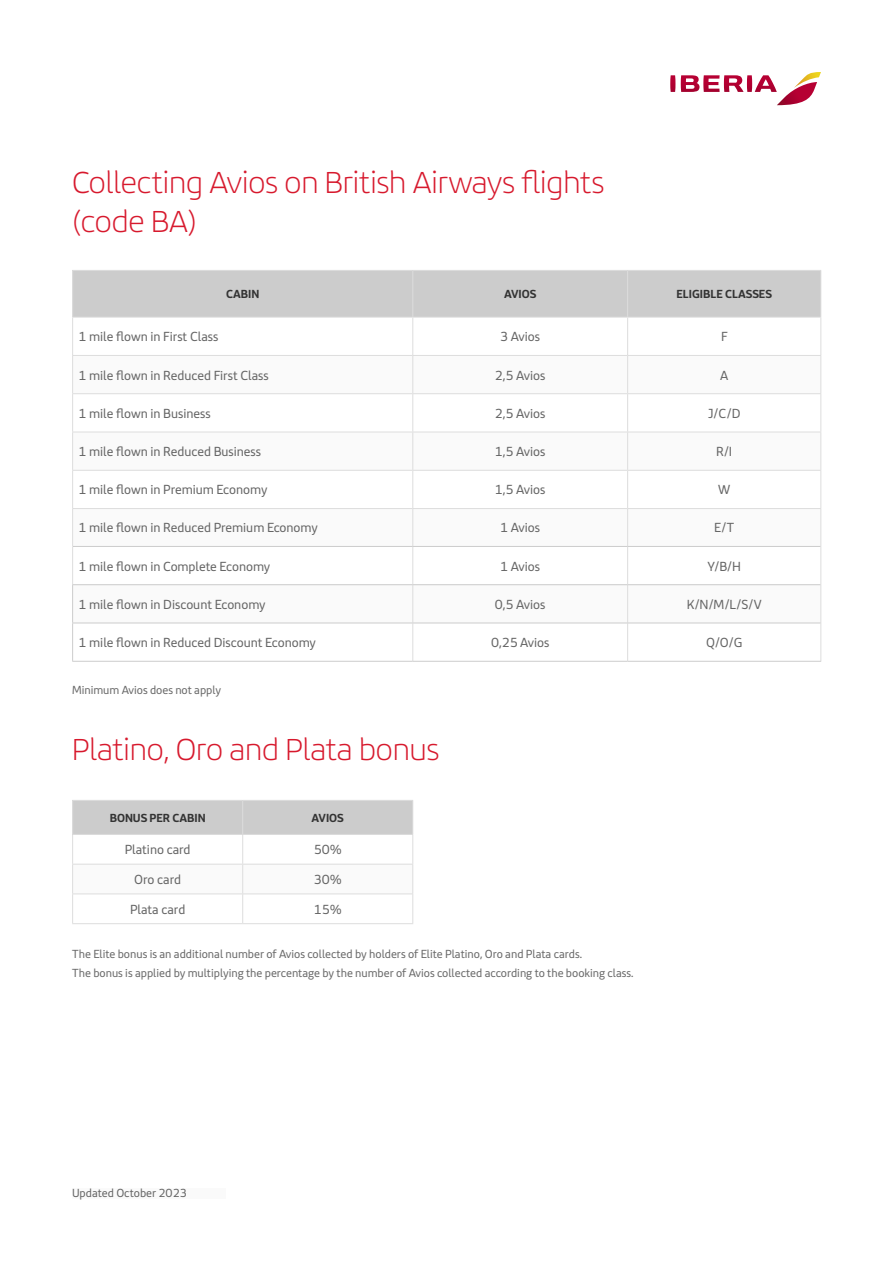
<style>
.page{position:relative;width:893px;height:1263px;background:#fff}
.page>*{position:absolute;margin:0;border:0;box-sizing:border-box;transform-origin:0 0}
.t1{font:33px/39.6px "Iberia Headline";color:#d7192d}
.t2{font:13.5px "Iberia Text";color:#666}
.t3{font:12px/18.6px "Iberia Text";color:#6a6a6a}
.t4{font:700 12px "Iberia Text";color:#333}
.t5{font:12px "Iberia Text";color:#666}
</style>
<div class="page">
<div style="left:72px;top:1188px;width:154px;height:10px;background:#fafafa"></div>
<svg style="left:670px;top:72px;width:151px;height:33px"></svg>
<div style="left:73px;top:270px;width:340px;height:47px;background:#ccc"></div>
<div style="left:413px;top:270px;width:215px;height:47px;background:#ccc"></div>
<div style="left:628px;top:270px;width:193px;height:47px;background:#ccc"></div>
<div style="left:73px;top:355px;width:340px;height:39px;background:#fafafa"></div>
<div style="left:413px;top:355px;width:215px;height:39px;background:#fafafa"></div>
<div style="left:628px;top:355px;width:193px;height:39px;background:#fafafa"></div>
<div style="left:73px;top:432px;width:340px;height:38px;background:#fafafa"></div>
<div style="left:413px;top:432px;width:215px;height:38px;background:#fafafa"></div>
<div style="left:628px;top:432px;width:193px;height:38px;background:#fafafa"></div>
<div style="left:73px;top:508px;width:340px;height:38px;background:#fafafa"></div>
<div style="left:413px;top:508px;width:215px;height:38px;background:#fafafa"></div>
<div style="left:628px;top:508px;width:193px;height:38px;background:#fafafa"></div>
<div style="left:73px;top:585px;width:340px;height:38px;background:#fafafa"></div>
<div style="left:413px;top:585px;width:215px;height:38px;background:#fafafa"></div>
<div style="left:628px;top:585px;width:193px;height:38px;background:#fafafa"></div>
<hr style="left:72px;top:270px;width:341px;height:1px;background:#ddd">
<hr style="left:72px;top:271px;width:1px;height:46px;background:#ddd">
<hr style="left:413px;top:270px;width:215px;height:1px;background:#ddd">
<hr style="left:628px;top:270px;width:193px;height:1px;background:#ddd">
<hr style="left:412px;top:318px;width:1px;height:37px;background:#ddd">
<hr style="left:627px;top:318px;width:1px;height:37px;background:#ddd">
<hr style="left:820px;top:318px;width:1px;height:37px;background:#ddd">
<hr style="left:412px;top:356px;width:1px;height:37px;background:#ddd">
<hr style="left:412px;top:394px;width:1px;height:38px;background:#ddd">
<hr style="left:412px;top:432px;width:1px;height:38px;background:#ddd">
<hr style="left:412px;top:471px;width:1px;height:37px;background:#ddd">
<hr style="left:72px;top:317px;width:341px;height:1px;background:#ddd">
<hr style="left:72px;top:318px;width:1px;height:37px;background:#ddd">
<hr style="left:413px;top:317px;width:215px;height:1px;background:#ddd">
<hr style="left:628px;top:317px;width:193px;height:1px;background:#ddd">
<hr style="left:72px;top:355px;width:341px;height:1px;background:#ddd">
<hr style="left:72px;top:356px;width:1px;height:37px;background:#ddd">
<hr style="left:413px;top:355px;width:215px;height:1px;background:#ddd">
<hr style="left:628px;top:355px;width:193px;height:1px;background:#ddd">
<hr style="left:72px;top:394px;width:1px;height:38px;background:#ddd">
<hr style="left:72px;top:432px;width:1px;height:38px;background:#ddd">
<hr style="left:72px;top:471px;width:1px;height:37px;background:#ddd">
<hr style="left:413px;top:393px;width:215px;height:1px;background:#ddd">
<hr style="left:628px;top:393px;width:193px;height:1px;background:#ddd">
<hr style="left:413px;top:432px;width:215px;height:1px;background:#ddd">
<hr style="left:628px;top:432px;width:193px;height:1px;background:#ddd">
<hr style="left:413px;top:470px;width:215px;height:1px;background:#ddd">
<hr style="left:628px;top:470px;width:193px;height:1px;background:#ddd">
<hr style="left:413px;top:508px;width:215px;height:1px;background:#ddd">
<hr style="left:628px;top:508px;width:193px;height:1px;background:#ddd">
<hr style="left:72px;top:393px;width:341px;height:1px;background:#ddd">
<hr style="left:72px;top:432px;width:341px;height:1px;background:#ddd">
<hr style="left:72px;top:470px;width:341px;height:1px;background:#ddd">
<hr style="left:72px;top:508px;width:341px;height:1px;background:#ddd">
<hr style="left:412px;top:509px;width:1px;height:37px;background:#ddd">
<hr style="left:412px;top:547px;width:1px;height:37px;background:#ddd">
<hr style="left:412px;top:585px;width:1px;height:38px;background:#ddd">
<hr style="left:412px;top:623px;width:1px;height:38px;background:#ddd">
<hr style="left:72px;top:509px;width:1px;height:37px;background:#ddd">
<hr style="left:72px;top:546px;width:1px;height:38px;background:#ddd">
<hr style="left:412px;top:271px;width:1px;height:46px;background:#ddd">
<hr style="left:627px;top:271px;width:1px;height:46px;background:#ddd">
<hr style="left:820px;top:271px;width:1px;height:46px;background:#ddd">
<hr style="left:627px;top:356px;width:1px;height:37px;background:#ddd">
<hr style="left:820px;top:356px;width:1px;height:37px;background:#ddd">
<hr style="left:627px;top:394px;width:1px;height:38px;background:#ddd">
<hr style="left:820px;top:394px;width:1px;height:38px;background:#ddd">
<hr style="left:627px;top:432px;width:1px;height:38px;background:#ddd">
<hr style="left:820px;top:432px;width:1px;height:38px;background:#ddd">
<hr style="left:627px;top:471px;width:1px;height:37px;background:#ddd">
<hr style="left:820px;top:471px;width:1px;height:37px;background:#ddd">
<hr style="left:627px;top:509px;width:1px;height:37px;background:#ddd">
<hr style="left:820px;top:509px;width:1px;height:37px;background:#ddd">
<hr style="left:627px;top:547px;width:1px;height:37px;background:#ddd">
<hr style="left:820px;top:546px;width:1px;height:39px;background:#ddd">
<hr style="left:627px;top:585px;width:1px;height:38px;background:#ddd">
<hr style="left:820px;top:585px;width:1px;height:38px;background:#ddd">
<hr style="left:627px;top:623px;width:1px;height:38px;background:#ddd">
<hr style="left:820px;top:623px;width:1px;height:38px;background:#ddd">
<hr style="left:73px;top:546px;width:340px;height:1px;background:#ccc">
<hr style="left:413px;top:546px;width:215px;height:1px;background:#ccc">
<hr style="left:628px;top:546px;width:192px;height:1px;background:#ccc">
<hr style="left:72px;top:584px;width:341px;height:1px;background:#ccc">
<hr style="left:72px;top:585px;width:1px;height:38px;background:#ccc">
<hr style="left:413px;top:584px;width:215px;height:1px;background:#ccc">
<hr style="left:628px;top:584px;width:192px;height:1px;background:#ccc">
<hr style="left:72px;top:623px;width:341px;height:1px;background:#ccc">
<hr style="left:72px;top:623px;width:1px;height:38px;background:#ccc">
<hr style="left:413px;top:623px;width:215px;height:1px;background:#ccc">
<hr style="left:628px;top:623px;width:192px;height:1px;background:#ccc">
<hr style="left:72px;top:661px;width:341px;height:1px;background:#ccc">
<hr style="left:413px;top:661px;width:215px;height:1px;background:#ccc">
<hr style="left:628px;top:661px;width:193px;height:1px;background:#ccc">
<div style="left:73px;top:800px;width:170px;height:34px;background:#ccc"></div>
<div style="left:243px;top:800px;width:170px;height:34px;background:#ccc"></div>
<div style="left:73px;top:864px;width:170px;height:30px;background:#fafafa"></div>
<div style="left:243px;top:864px;width:170px;height:30px;background:#fafafa"></div>
<hr style="left:72px;top:800px;width:171px;height:1px;background:#ddd">
<hr style="left:72px;top:801px;width:1px;height:33px;background:#ddd">
<svg style="left:242px;top:835px;width:1px;height:88px"></svg>
<hr style="left:72px;top:834px;width:171px;height:1px;background:#ddd">
<hr style="left:243px;top:834px;width:170px;height:1px;background:#ddd">
<svg style="left:72px;top:835px;width:1px;height:88px"></svg>
<svg style="left:412px;top:835px;width:1px;height:88px"></svg>
<hr style="left:72px;top:864px;width:171px;height:1px;background:#ddd">
<hr style="left:243px;top:864px;width:170px;height:1px;background:#ddd">
<hr style="left:72px;top:893px;width:171px;height:1px;background:#ddd">
<hr style="left:243px;top:893px;width:170px;height:1px;background:#ddd">
<hr style="left:72px;top:923px;width:171px;height:1px;background:#ddd">
<hr style="left:243px;top:923px;width:170px;height:1px;background:#ddd">
<hr style="left:243px;top:800px;width:170px;height:1px;background:#ddd">
<hr style="left:242px;top:801px;width:1px;height:33px;background:#ddd">
<hr style="left:412px;top:801px;width:1px;height:33px;background:#ddd">
<p class="t1" style="left:72px;top:161px;width:534px">Collecting Avios on British Airways fights (code BA)</p>
<p class="t4" style="left:226px;top:286px;width:35px">CABIN</p>
<p class="t4" style="left:504px;top:286px;width:34px">AVIOS</p>
<p class="t4" style="left:676px;top:286px;width:97px">ELIGIBLE CLASSES</p>
<p class="t2" style="left:79px;top:328px;width:141px">1 mile fown in First Class</p>
<p class="t2" style="left:500px;top:328px;width:41px">3 Avios</p>
<p class="t2" style="left:721px;top:328px;width:8px">F</p>
<p class="t2" style="left:79px;top:366px;width:192px">1 mile fown in Reduced First Class</p>
<p class="t2" style="left:495px;top:366px;width:52px">2,5 Avios</p>
<p class="t2" style="left:720px;top:366px;width:10px">A</p>
<p class="t2" style="left:79px;top:405px;width:134px">1 mile fown in Business</p>
<p class="t2" style="left:495px;top:405px;width:52px">2,5 Avios</p>
<p class="t2" style="left:708px;top:405px;width:34px">J/C/D</p>
<p class="t2" style="left:79px;top:443px;width:184px">1 mile fown in Reduced Business</p>
<p class="t2" style="left:495px;top:443px;width:52px">1,5 Avios</p>
<p class="t2" style="left:716px;top:443px;width:18px">R/I</p>
<p class="t2" style="left:79px;top:481px;width:190px">1 mile fown in Premium Economy</p>
<p class="t2" style="left:495px;top:481px;width:52px">1,5 Avios</p>
<p class="t2" style="left:718px;top:481px;width:14px">W</p>
<p class="t2" style="left:79px;top:519px;width:241px">1 mile fown in Reduced Premium Economy</p>
<p class="t2" style="left:500px;top:519px;width:41px">1 Avios</p>
<p class="t2" style="left:714px;top:519px;width:21px">E/T</p>
<p class="t2" style="left:79px;top:557px;width:193px">1 mile fown in Complete Economy</p>
<p class="t2" style="left:500px;top:557px;width:41px">1 Avios</p>
<p class="t2" style="left:707px;top:557px;width:35px">Y/B/H</p>
<p class="t2" style="left:79px;top:596px;width:188px">1 mile fown in Discount Economy</p>
<p class="t2" style="left:495px;top:596px;width:52px">0,5 Avios</p>
<p class="t2" style="left:687px;top:596px;width:76px">K/N/M/L/S/V</p>
<p class="t2" style="left:79px;top:634px;width:239px">1 mile fown in Reduced Discount Economy</p>
<p class="t2" style="left:491px;top:634px;width:60px">0,25 Avios</p>
<p class="t2" style="left:706px;top:634px;width:38px">Q/O/G</p>
<p class="t3" style="left:72px;top:680px;width:150px">Minimum Avios does not apply</p>
<p class="t1" style="left:72px;top:729px;width:369px">Platino, Oro and Plata bonus</p>
<p class="t4" style="left:110px;top:809px;width:97px">BONUS PER CABIN</p>
<p class="t4" style="left:312px;top:809px;width:34px">AVIOS</p>
<p class="t2" style="left:125px;top:841px;width:67px">Platino card</p>
<p class="t2" style="left:314px;top:841px;width:30px">50%</p>
<p class="t2" style="left:134px;top:871px;width:48px">Oro card</p>
<p class="t2" style="left:314px;top:871px;width:30px">30%</p>
<p class="t2" style="left:130px;top:900px;width:57px">Plata card</p>
<p class="t2" style="left:314px;top:900px;width:30px">15%</p>
<p class="t3" style="left:72px;top:944px;width:563px">The Elite bonus is an additional number of Avios collected by holders of Elite Platino, Oro and Plata cards.<br>The bonus is applied by multiplying the percentage by the number of Avios collected according to the booking class.</p>
<p class="t5" style="left:72px;top:1185px;width:116px">Updated October 2023</p>
</div>
